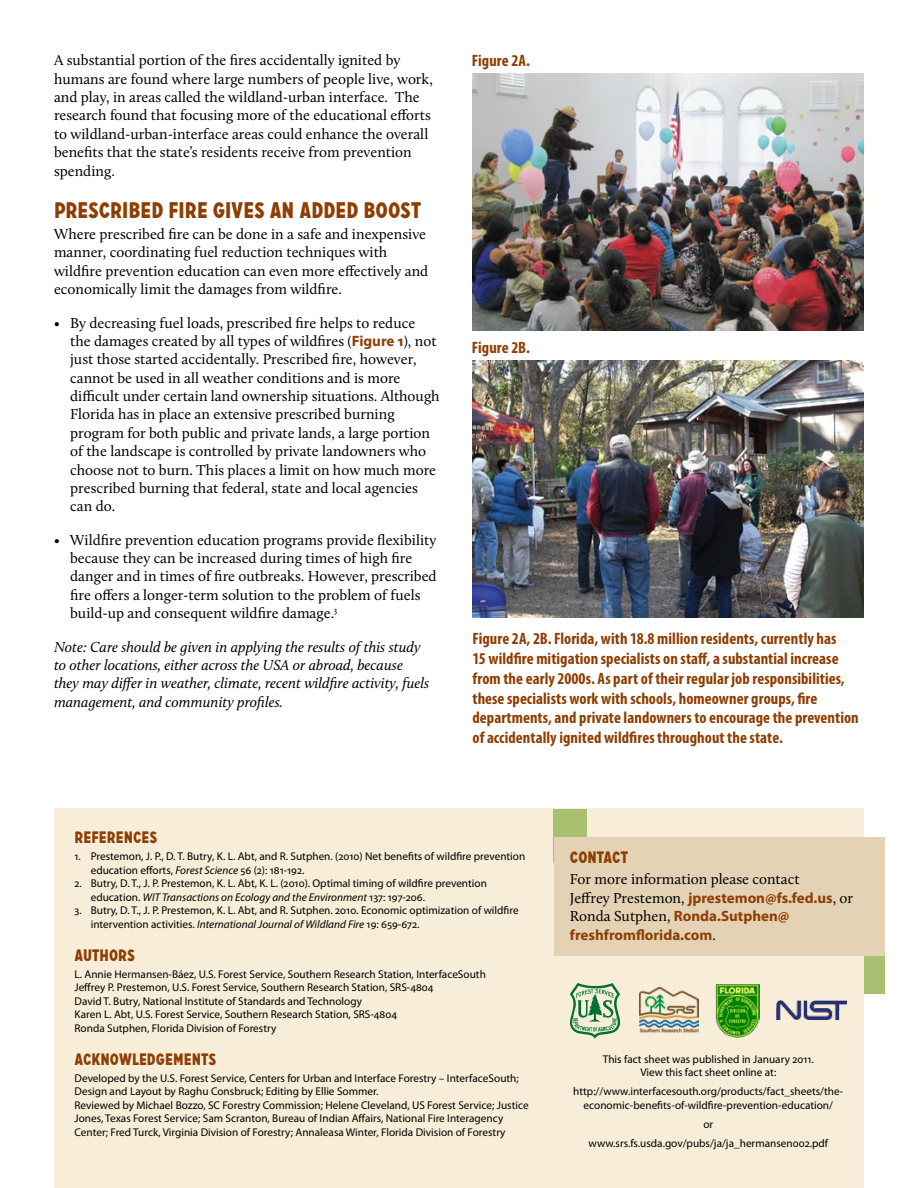
<style>
.page{position:relative;width:918px;height:1188px;background:#fff}
.page>*{position:absolute;margin:0;border:0;box-sizing:border-box;transform-origin:0 0}
.t1{font:900 22.5px "Carrosserie";color:#8e3e03}
.t2{font:700 condensed 16.5px/19.8px "Myriad Pro";letter-spacing:.005em;color:#8e3e03}
.t3{font:900 16.5px "Carrosserie";letter-spacing:.005em;color:#8e3e03}
.t4{font:15px/18.5px "Calluna";color:#000}
.t5{font:italic 15px/18.3px "Calluna";color:#000}
.t6{font:700 15px/18.3px "Myriad Pro";color:#8e3e03}
.t7{font:11.25px/13.5px "Myriad Pro";color:#000}
.s1{font-family:"Myriad Pro";font-weight:700;color:#8e3e03}
.s2{font-style:italic}
.s3{font-family:"Calluna";font-weight:400;color:#000}
</style>
<div class="page">
<div style="left:853px;top:945px;width:32px;height:49px;background:#a8c06f"></div>
<div style="left:54px;top:809px;width:810px;height:379px;background:#f8edd8"></div>
<img style="left:472px;top:74px;width:392px;height:256px">
<div style="left:554px;top:809px;width:33px;height:53px;background:#a8c06f"></div>
<div style="left:554px;top:837px;width:331px;height:119px;background:#e4d2b4"></div>
<img style="left:472px;top:361px;width:392px;height:256px">
<svg style="left:570px;top:983px;width:50px;height:56px"></svg>
<img style="left:639px;top:987px;width:59px;height:46px">
<img style="left:776px;top:1001px;width:71px;height:19px">
<img style="left:715px;top:984px;width:45px;height:53px">
<p class="t4" style="left:54px;top:51px;width:380px">A substantial portion of the fires accidentally ignited by humans are found where large numbers of people live, work, and play, in areas called the wildland-urban interface. The research found that focusing more of the educational efforts to wildland-urban-interface areas could enhance the overall benefits that the state’s residents receive from prevention spending.</p>
<h1 class="t1" style="left:54px;top:196px;width:369px">PRESCRIBED FIRE GIVES AN ADDED BOOST</h1>
<h3 class="t4" style="left:54px;top:225px;width:376px">Where prescribed fire can be done in a safe and inexpensive manner, coordinating fuel reduction techniques with wildfire prevention education can even more effectively and economically limit the damages from wildfire.</h3>
<p class="t4" style="left:70px;top:313px;width:371px;text-indent:-16px">• By decreasing fuel loads, prescribed fire helps to reduce<br>the damages created by all types of wildfires (<span class="s1">Figure 1</span>), not just those started accidentally. Prescribed fire, however, cannot be used in all weather conditions and is more difficult under certain land ownership situations. Although Florida has in place an extensive prescribed burning program for both public and private lands, a large portion of the landscape is controlled by private landowners who choose not to burn. This places a limit on how much more prescribed burning that federal, state and local agencies can do.</p>
<p class="t4" style="left:70px;top:530px;width:368px;text-indent:-16px">• Wildfire prevention education programs provide flexibility because they can be increased during times of high fire danger and in times of fire outbreaks. However, prescribed fire offers a longer-term solution to the problem of fuels build-up and consequent wildfire damage.<sup>3</sup></p>
<h3 class="t5" style="left:54px;top:637px;width:377px">Note: Care should be given in applying the results of this study to other locations, either across the USA or abroad, because they may differ in weather, climate, recent wildfire activity, fuels management, and community profiles.</h3>
<p class="t2" style="left:472px;top:628px;width:388px">Figure 2A, 2B. Florida, with 18.8 million residents, currently has<br>15 wildfire mitigation specialists on staff, a substantial increase from the early 2000s. As part of their regular job responsibilities, these specialists work with schools, homeowner groups, fire departments, and private landowners to encourage the prevention of accidentally ignited wildfires throughout the state.</p>
<h2 class="t2" style="left:472px;top:51px;width:60px">Figure 2A.</h2>
<h2 class="t2" style="left:472px;top:337px;width:59px">Figure 2B.</h2>
<h2 class="t3" style="left:75px;top:828px;width:84px">REFERENCES</h2>
<p class="t7" style="left:91px;top:850px;width:436px;text-indent:-16px">1. Prestemon, J. P., D. T. Butry, K. L. Abt, and R. Sutphen. (2010) Net benefits of wildfire prevention education efforts, <span class="s2">Forest Science</span> 56 (2): 181-192.</p>
<p class="t7" style="left:91px;top:877px;width:398px;text-indent:-16px">2. Butry, D. T., J. P. Prestemon, K. L. Abt, K. L. (2010). Optimal timing of wildfire prevention education. <span class="s2">WIT Transactions on Ecology and the Environment</span> 137: 197-206.</p>
<p class="t7" style="left:91px;top:904px;width:429px;text-indent:-16px">3. Butry, D. T., J. P. Prestemon, K. L. Abt, and R. Sutphen. 2010. Economic optimization of wildfire intervention activities. <span class="s2">International Journal of Wildland Fire</span> 19: 659-672.</p>
<h2 class="t3" style="left:75px;top:946px;width:62px">AUTHORS</h2>
<p class="t7" style="left:75px;top:967px;width:413px">L. Annie Hermansen-Báez, U.S. Forest Service, Southern Research Station, InterfaceSouth Jeffrey P. Prestemon, U.S. Forest Service, Southern Research Station, SRS-4804<br>David T. Butry, National Institute of Standards and Technology<br>Karen L. Abt, U.S. Forest Service, Southern Research Station, SRS-4804<br>Ronda Sutphen, Florida Division of Forestry</p>
<h2 class="t3" style="left:75px;top:1050px;width:143px">ACKNOWLEDGEMENTS</h2>
<p class="t7" style="left:75px;top:1071px;width:456px">Developed by the U.S. Forest Service, Centers for Urban and Interface Forestry – InterfaceSouth; Design and Layout by Raghu Consbruck; Editing by Ellie Sommer.<br>Reviewed by Michael Bozzo, SC Forestry Commission; Helene Cleveland, US Forest Service; Justice Jones, Texas Forest Service; Sam Scranton, Bureau of Indian Affairs, National Fire Interagency Center; Fred Turck, Virginia Division of Forestry; Annaleasa Winter, Florida Division of Forestry</p>
<h2 class="t3" style="left:570px;top:847px;width:60px">CONTACT</h2>
<h3 class="t4" style="left:570px;top:870px;width:285px">For more information please contact<br>Jeffrey Prestemon, <span class="s1">jprestemon@fs.fed.us</span>, or</h3>
<h3 class="t6" style="left:570px;top:907px;width:221px"><span class="s3">Ronda Sutphen,</span> Ronda.Sutphen@ freshfromflorida.com<span class="s3">.</span></h3>
<p class="t7" style="left:603px;top:1052px;width:212px;text-align:center">This fact sheet was published in January 2011.<br>View this fact sheet online at:</p>
<p class="t7" style="left:573px;top:1085px;width:272px;text-align:center">http://www.interfacesouth.org/products/fact_sheets/the&shy;economic-benefits-of-wildfire-prevention-education/</p>
<p class="t7" style="left:589px;top:1114px;width:241px;line-height:18.9px;text-align:center">or www.srs.fs.usda.gov/pubs/ja/ja_hermansen002.pdf</p>
</div>
